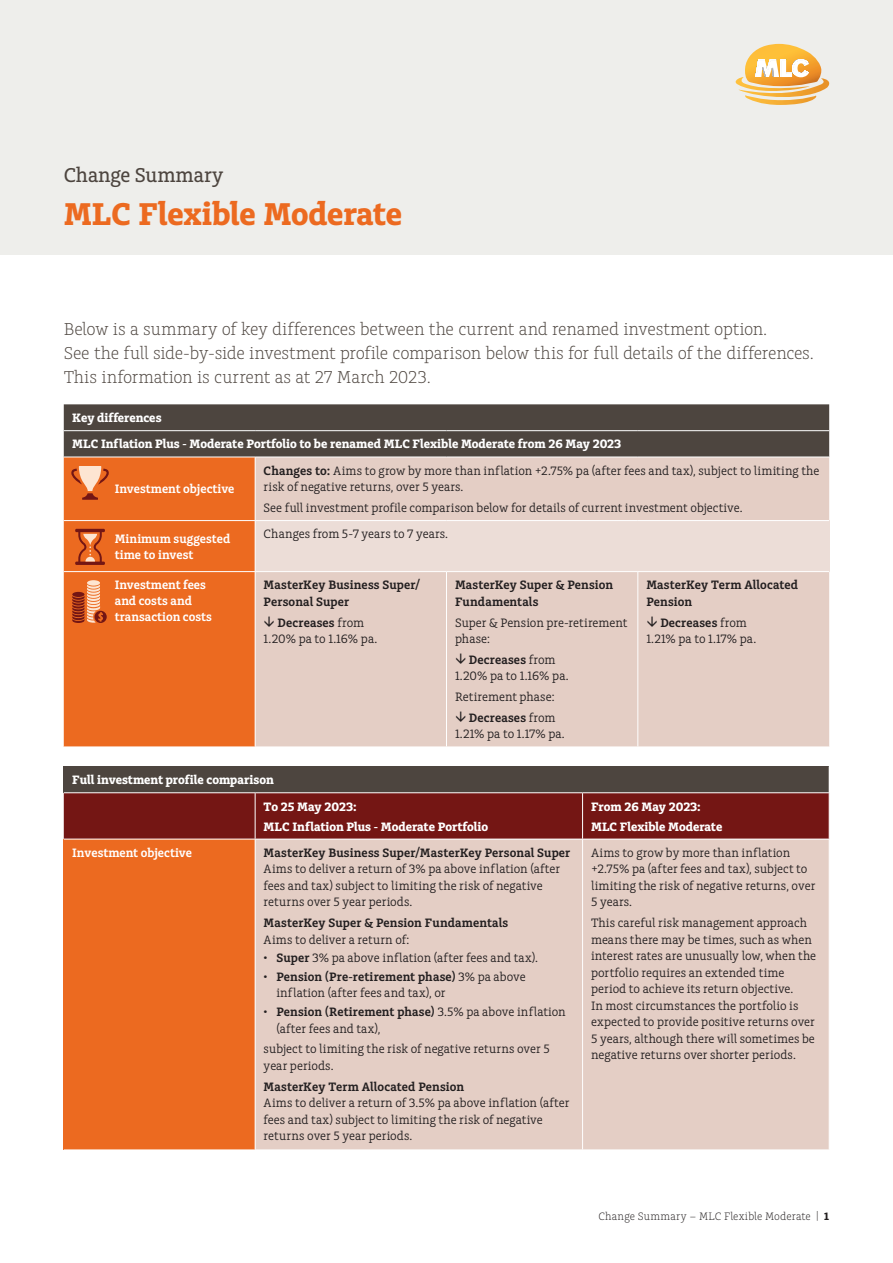
<style>
.page{position:relative;width:893px;height:1263px;background:#fff}
.page>*{position:absolute;margin:0;border:0;box-sizing:border-box;transform-origin:0 0}
.t1{font:700 33px "Charlie Std";letter-spacing:-.005em;color:#ec6a20}
.t2{font:500 21px "Charlie Std";color:#4d453f}
.t3{font:300 18px/24px "Charlie Std";letter-spacing:-.01em;color:#4d453f}
.t4{font:12.75px/16.5px "Charlie Std";letter-spacing:.005em;color:#231f20}
.t5{font:600 12.75px/16.5px "Charlie Std";letter-spacing:.01em;color:#231f20}
.t6{font:700 12.75px/26.2px "Charlie Std";color:#fff}
.t7{font:600 12.75px/15.8px "Charlie Std";color:#fff}
.t8{font:300 11.25px "Charlie Std";letter-spacing:.015em;color:#231f20}
.s1{font-weight:600}
.s2{font-weight:700}
</style>
<div class="page">
<div style="left:0;top:0;width:893px;height:255px;background:#eeeeeb"></div>
<svg style="left:736px;top:44px;width:93px;height:61px"></svg>
<div style="left:64px;top:404px;width:765px;height:53px;background:#4d453f"></div>
<div style="left:64px;top:458px;width:191px;height:288px;background:#ec6a20"></div>
<div style="left:256px;top:458px;width:573px;height:288px;background:#e4cec5"></div>
<div style="left:255px;top:521px;width:574px;height:51px;background:#ecddd7"></div>
<hr style="left:64px;top:430px;width:191px;height:1px;background:#fff">
<hr style="left:255px;top:430px;width:191px;height:1px;background:#fff">
<hr style="left:446px;top:430px;width:192px;height:1px;background:#fff">
<hr style="left:638px;top:430px;width:191px;height:1px;background:#fff">
<hr style="left:64px;top:520px;width:191px;height:1px;background:#fff">
<hr style="left:64px;top:571px;width:191px;height:1px;background:#fff">
<hr style="left:446px;top:572px;width:1px;height:174px;background:#fff">
<hr style="left:637px;top:572px;width:1px;height:174px;background:#fff">
<hr style="left:255px;top:521px;width:1px;height:50px;background:#fff">
<hr style="left:255px;top:520px;width:191px;height:1px;background:#fff">
<hr style="left:446px;top:520px;width:192px;height:1px;background:#fff">
<hr style="left:638px;top:520px;width:191px;height:1px;background:#fff">
<hr style="left:255px;top:571px;width:191px;height:1px;background:#fff">
<hr style="left:446px;top:571px;width:192px;height:1px;background:#fff">
<hr style="left:638px;top:571px;width:191px;height:1px;background:#fff">
<div style="left:64px;top:839px;width:191px;height:311px;background:#ec6a20"></div>
<div style="left:256px;top:840px;width:573px;height:309px;background:#e4cec5"></div>
<svg style="left:64px;top:766px;width:765px;height:73px;background:#672925"></svg>
<hr style="left:255px;top:793px;width:1px;height:46px;background:#fff">
<hr style="left:582px;top:793px;width:1px;height:46px;background:#fff">
<hr style="left:64px;top:839px;width:191px;height:1px;background:#fff">
<hr style="left:582px;top:839px;width:1px;height:310px;background:#fff">
<hr style="left:64px;top:1149px;width:191px;height:1px;background:#fff">
<hr style="left:64px;top:792px;width:191px;height:1px;background:#fff">
<hr style="left:255px;top:792px;width:328px;height:1px;background:#fff">
<hr style="left:583px;top:792px;width:247px;height:1px;background:#fff">
<svg style="left:75px;top:529px;width:30px;height:36px"></svg>
<div style="left:87px;top:580px;width:13px;height:6px;background:#fde5d2;border-radius:50%"></div>
<svg style="left:72px;top:584px;width:35px;height:39px"></svg>
<svg style="left:71px;top:466px;width:38px;height:34px"></svg>
<svg style="left:265px;top:616px;width:9px;height:11px"></svg>
<svg style="left:456px;top:653px;width:9px;height:11px"></svg>
<svg style="left:456px;top:711px;width:9px;height:11px"></svg>
<svg style="left:647px;top:616px;width:10px;height:11px"></svg>
<h2 class="t2" style="left:64px;top:164px;width:161px">Change Summary</h2>
<h1 class="t1" style="left:64px;top:196px;width:340px">MLC Flexible Moderate</h1>
<p class="t3" style="left:64px;top:317px;width:752px">Below is a summary of key differences between the current and renamed investment option.<br>See the full side-by-side investment profile comparison below this for full details of the differences.<br>This information is current as at 27 March 2023.</p>
<p class="t6" style="left:72px;top:405px;width:551px">Key differences<br>MLC Inflation Plus - Moderate Portfolio to be renamed MLC Flexible Moderate from 26 May 2023</p>
<p class="t7" style="left:115px;top:481px;width:121px">Investment objective</p>
<p class="t4" style="left:264px;top:462px;width:557px"><span class="s1">Changes to:</span> Aims to grow by more than inflation +2.75% pa (after fees and tax), subject to limiting the risk of negative returns, over 5 years.</p>
<p class="t4" style="left:264px;top:500px;width:481px">See full investment profile comparison below for details of current investment objective.</p>
<p class="t7" style="left:115px;top:531px;width:117px">Minimum suggested time to invest</p>
<p class="t4" style="left:264px;top:526px;width:186px">Changes from 5-7 years to 7 years.</p>
<p class="t7" style="left:115px;top:577px;width:99px">Investment fees and costs and transaction costs</p>
<p class="t5" style="left:264px;top:577px;width:158px">MasterKey Business Super/<br>Personal Super</p>
<p class="t4" style="left:264px;top:614px;width:115px;text-align:center"><span class="s1">Decreases</span> from<br>1.20% pa to 1.16% pa.</p>
<p class="t5" style="left:455px;top:577px;width:160px">MasterKey Super &amp; Pension<br>Fundamentals</p>
<p class="t4" style="left:455px;top:614px;width:174px">Super &amp; Pension pre-retirement phase:</p>
<p class="t4" style="left:455px;top:651px;width:115px;text-align:center"><span class="s1">Decreases</span> from<br>1.20% pa to 1.16% pa.</p>
<p class="t4" style="left:455px;top:687px;width:102px;line-height:20.7px;text-align:right">Retirement phase:<br><span class="s1">Decreases</span> from</p>
<p class="t4" style="left:455px;top:726px;width:111px">1.21% pa to 1.17% pa.</p>
<p class="t5" style="left:646px;top:577px;width:153px">MasterKey Term Allocated<br>Pension</p>
<p class="t4" style="left:646px;top:614px;width:111px;text-align:center"><span class="s1">Decreases</span> from<br>1.21% pa to 1.17% pa.</p>
<p class="t6" style="left:264px;top:767px;width:94px;text-indent:-191px">Full investment profile comparison<br>To 25 May 2023:</p>
<p class="t6" style="left:264px;top:813px;width:226px">MLC Inflation Plus - Moderate Portfolio</p>
<p class="t7" style="left:72px;top:845px;width:121px">Investment objective</p>
<p class="t5" style="left:264px;top:844px;width:308px">MasterKey Business Super/MasterKey Personal Super</p>
<p class="t4" style="left:264px;top:861px;width:298px">Aims to deliver a return of 3% pa above inflation (after fees and tax) subject to limiting the risk of negative returns over 5 year periods.</p>
<p class="t5" style="left:264px;top:915px;width:246px">MasterKey Super &amp; Pension Fundamentals</p>
<p class="t4" style="left:264px;top:931px;width:148px">Aims to deliver a return of:</p>
<p class="t4" style="left:264px;top:950px;width:276px">• <span class="s1">Super</span> 3% pa above inflation (after fees and tax).</p>
<p class="t4" style="left:276px;top:968px;width:251px;text-indent:-13px">• <span class="s1">Pension (Pre-retirement phase)</span> 3% pa above inflation (after fees and tax), or</p>
<p class="t4" style="left:276px;top:1004px;width:291px;text-indent:-13px">• <span class="s1">Pension (Retirement phase)</span> 3.5% pa above inflation (after fees and tax),</p>
<p class="t4" style="left:264px;top:1041px;width:288px">subject to limiting the risk of negative returns over 5 year periods.</p>
<p class="t5" style="left:264px;top:1078px;width:202px">MasterKey Term Allocated Pension</p>
<p class="t4" style="left:264px;top:1095px;width:307px">Aims to deliver a return of 3.5% pa above inflation (after fees and tax) subject to limiting the risk of negative returns over 5 year periods.</p>
<p class="t6" style="left:591px;top:796px;width:133px;line-height:20px">From 26 May 2023:<br>MLC Flexible Moderate</p>
<p class="t4" style="left:591px;top:844px;width:226px">Aims to grow by more than inflation +2.75% pa (after fees and tax), subject to limiting the risk of negative returns, over<br>5 years.</p>
<p class="t4" style="left:591px;top:915px;width:227px">This careful risk management approach means there may be times, such as when interest rates are unusually low, when the portfolio requires an extended time period to achieve its return objective.<br>In most circumstances the portfolio is expected to provide positive returns over 5 years, although there will sometimes be negative returns over shorter periods.</p>
<p class="t8" style="left:598px;top:1210px;width:232px">Change Summary – MLC Flexible Moderate | <span class="s2">1</span></p>
</div>
